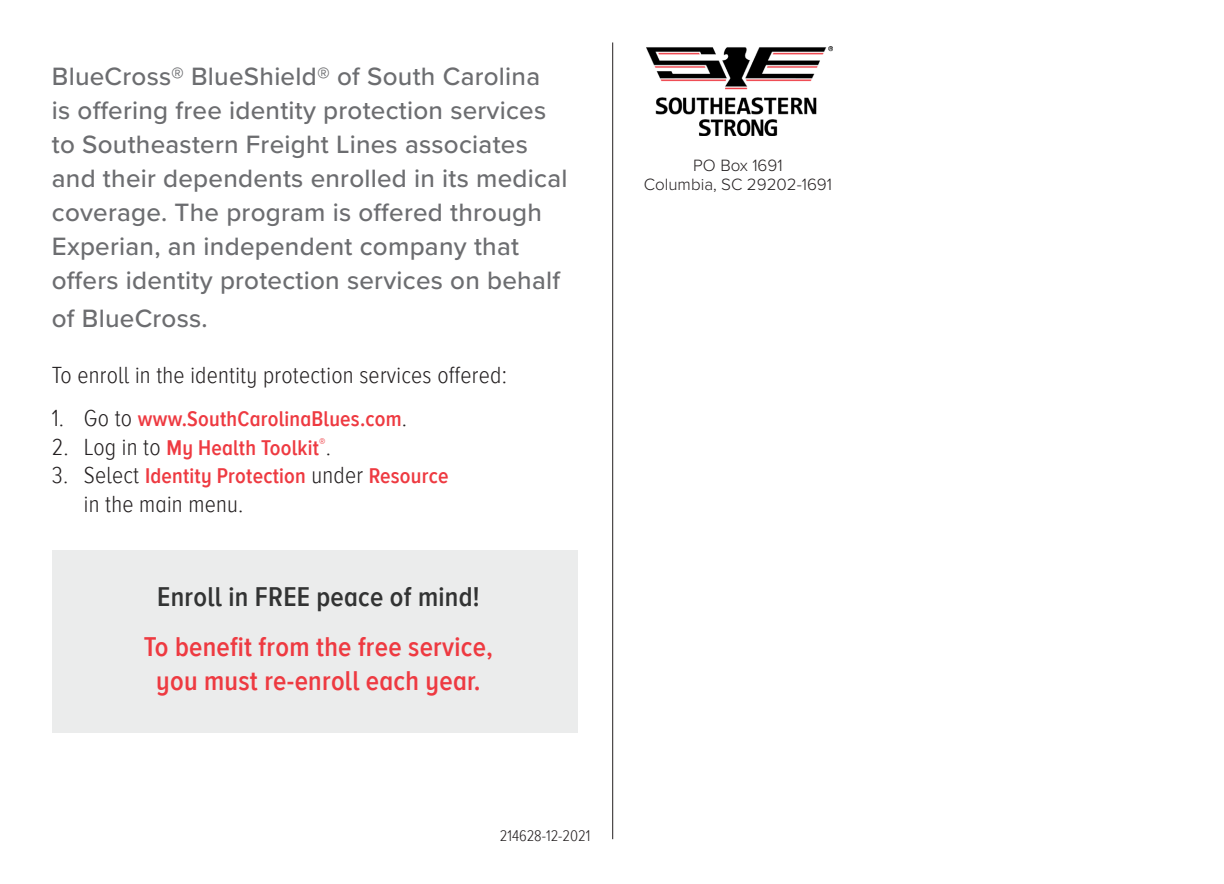
<style>
.page{position:relative;width:1224px;height:884px;background:#fff}
.page>*{position:absolute;margin:0;border:0;box-sizing:border-box;transform-origin:0 0}
.t1{font:600 28px/33.6px "Proxima Nova A Cond";letter-spacing:.01em;color:#ee3a41;text-align:center}
.t2{font:600 28px "Proxima Nova A Cond";letter-spacing:.01em;color:#323333}
.t3{font:500 26px/34px "Proxima Nova";letter-spacing:.01em;color:#6c6d70}
.t4{font:300 24px "Proxima Nova A Cond";letter-spacing:.01em;color:#231f20}
.t5{font:600 22px "Proxima Nova A Cond";letter-spacing:.01em;color:#ee3a41}
.t6{font:300 17px "Proxima Nova";color:#231f20}
.t7{font:300 16px "Proxima Nova A Cond";color:#231f20}
.s1{font-weight:300;font-size:24px;color:#231f20}
</style>
<div class="page">
<div style="left:52px;top:550px;width:525px;height:183px;background:#ebecec"></div>
<img style="left:646px;top:46px;width:186px;height:90px">
<hr style="left:612px;top:42px;width:1px;height:797px;background:#231f20">
<p class="t3" style="left:52px;top:58px;width:517px">BlueCross® BlueShield® of South Carolina<br>is offering free identity protection services to Southeastern Freight Lines associates and their dependents enrolled in its medical coverage. The program is offered through Experian, an independent company that offers identity protection services on behalf</p>
<p class="t3" style="left:52px;top:300px;width:157px">of BlueCross.</p>
<p class="t4" style="left:52px;top:361px;width:457px">To enroll in the identity protection services offered:</p>
<p class="t5" style="left:52px;top:406px;width:357px"><span class="s1">1. Go to</span> www.SouthCarolinaBlues.com<span class="s1">.</span></p>
<p class="t5" style="left:52px;top:435px;width:281px"><span class="s1">2. Log in to</span> My Health Toolkit<sup>®</sup><span class="s1">.</span></p>
<p class="t5" style="left:52px;top:464px;width:398px"><span class="s1">3. Select</span> Identity Protection <span class="s1">under</span> Resource</p>
<p class="t4" style="left:84px;top:491px;width:161px">in the main menu.</p>
<p class="t2" style="left:157px;top:581px;width:324px">Enroll in FREE peace of mind!</p>
<p class="t1" style="left:144px;top:631px;width:351px">To benefit from the free service, you must re-enroll each year.</p>
<p class="t7" style="left:500px;top:827px;width:92px">214628-12-2021</p>
<p class="t6" style="left:693px;top:152px;width:91px">PO Box 1691</p>
<p class="t6" style="left:644px;top:171px;width:190px">Columbia, SC 29202-1691</p>
</div>
